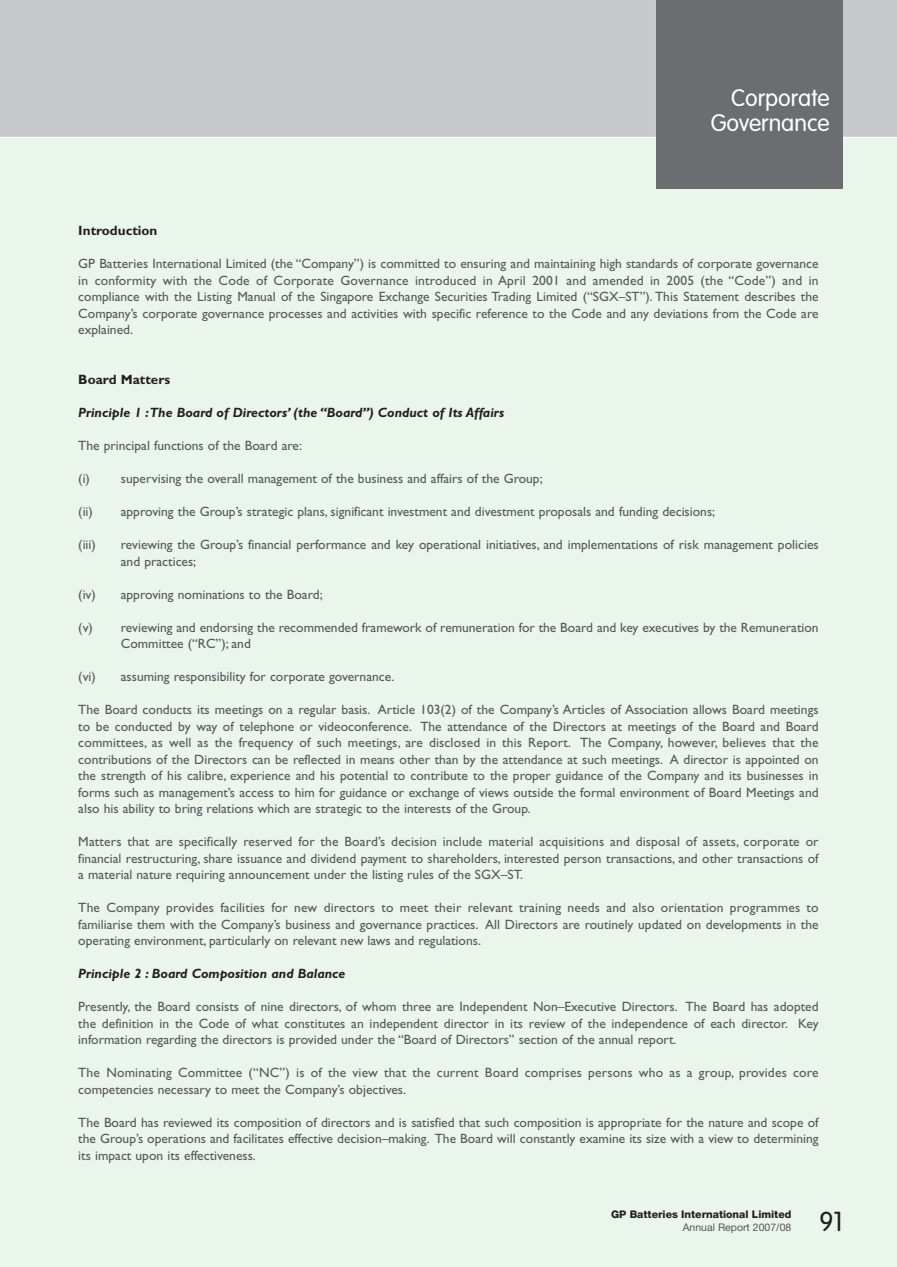
<style>
.page{position:relative;width:897px;height:1267px;background:#fff}
.page>*{position:absolute;margin:0;border:0;box-sizing:border-box;transform-origin:0 0}
.t1{font:300 27px "VAG Rounded Std";color:#231f20}
.t2{font:300 23.55px/24.8px "VAG Rounded Std";color:#fff;text-align:right}
.t3{font:13.5px/16.5px "Gill Sans Std";color:#57585a;text-align:justify}
.t4{font:italic 700 13.5px "Gill Sans Std";color:#231f20}
.t5{font:700 13.5px "Gill Sans Std";color:#231f20}
.t6{font:800 10.5px "Helvetica Neue LT Std";color:#231f20}
.t7{font:10.5px "Helvetica Neue LT Std";color:#57585a}
</style>
<div class="page">
<hr style="left:0;top:138px;width:2px;height:1128px;background:#eaf5ec">
<div style="left:2px;top:138px;width:894px;height:1128px;background:#eaf5ec"></div>
<div style="left:7px;top:0;width:889px;height:137px;background:#c7c8ca"></div>
<div style="left:655px;top:0;width:187px;height:189px;background:#6c6d70"></div>
<svg style="left:0;top:0;width:7px;height:137px"></svg>
<h2 class="t2" style="left:710px;top:87px;width:120px">Corporate<br>Governance</h2>
<p class="t5" style="left:78px;top:226px;width:81px">Introduction</p>
<p class="t3" style="left:78px;top:257px;width:741px">GP Batteries International Limited (the “Company”) is committed to ensuring and maintaining high standards of corporate governance in conformity with the Code of Corporate Governance introduced in April 2001 and amended in 2005 (the “Code”) and in compliance with the Listing Manual of the Singapore Exchange Securities Trading Limited (“SGX–ST”). This Statement describes the Company’s corporate governance processes and activities with specific reference to the Code and any deviations from the Code are explained.</p>
<p class="t5" style="left:78px;top:374px;width:93px">Board Matters</p>
<p class="t4" style="left:78px;top:407px;width:427px">Principle 1 :The Board of Directors’ (the “Board”) Conduct of Its Affairs</p>
<p class="t3" style="left:78px;top:438px;width:225px">The principal functions of the Board are:</p>
<p class="t3" style="left:78px;top:471px;width:466px">(i) supervising the overall management of the business and affairs of the Group;</p>
<p class="t3" style="left:78px;top:504px;width:16px">(ii)</p>
<p class="t3" style="left:121px;top:504px;width:595px">approving the Group’s strategic plans, significant investment and divestment proposals and funding decisions;</p>
<p class="t3" style="left:78px;top:537px;width:19px">(iii)</p>
<p class="t3" style="left:121px;top:537px;width:699px">reviewing the Group’s financial performance and key operational initiatives, and implementations of risk management policies and practices;</p>
<p class="t3" style="left:78px;top:587px;width:19px">(iv)</p>
<p class="t3" style="left:121px;top:587px;width:203px">approving nominations to the Board;</p>
<p class="t3" style="left:121px;top:620px;width:699px;text-indent:-43px">(v) reviewing and endorsing the recommended framework of remuneration for the Board and key executives by the Remuneration<br>Committee (“RC”); and</p>
<p class="t3" style="left:78px;top:669px;width:19px">(vi)</p>
<p class="t3" style="left:121px;top:669px;width:275px">assuming responsibility for corporate governance.</p>
<p class="t3" style="left:78px;top:702px;width:741px">The Board conducts its meetings on a regular basis. Article 103(2) of the Company’s Articles of Association allows Board meetings to be conducted by way of telephone or videoconference. The attendance of the Directors at meetings of the Board and Board committees, as well as the frequency of such meetings, are disclosed in this Report. The Company, however, believes that the contributions of the Directors can be reflected in means other than by the attendance at such meetings. A director is appointed on the strength of his calibre, experience and his potential to contribute to the proper guidance of the Company and its businesses in forms such as management’s access to him for guidance or exchange of views outside the formal environment of Board Meetings and also his ability to bring relations which are strategic to the interests of the Group.</p>
<p class="t3" style="left:78px;top:834px;width:741px">Matters that are specifically reserved for the Board’s decision include material acquisitions and disposal of assets, corporate or financial restructuring, share issuance and dividend payment to shareholders, interested person transactions, and other transactions of a material nature requiring announcement under the listing rules of the SGX–ST.</p>
<p class="t3" style="left:78px;top:900px;width:741px">The Company provides facilities for new directors to meet their relevant training needs and also orientation programmes to familiarise them with the Company’s business and governance practices. All Directors are routinely updated on developments in the operating environment, particularly on relevant new laws and regulations.</p>
<p class="t4" style="left:78px;top:968px;width:268px">Principle 2 : Board Composition and Balance</p>
<p class="t3" style="left:78px;top:999px;width:741px">Presently, the Board consists of nine directors, of whom three are Independent Non–Executive Directors. The Board has adopted the definition in the Code of what constitutes an independent director in its review of the independence of each director. Key information regarding the directors is provided under the “Board of Directors” section of the annual report.</p>
<p class="t3" style="left:78px;top:1065px;width:741px">The Nominating Committee (“NC”) is of the view that the current Board comprises persons who as a group, provides core competencies necessary to meet the Company’s objectives.</p>
<p class="t3" style="left:78px;top:1115px;width:741px">The Board has reviewed its composition of directors and is satisfied that such composition is appropriate for the nature and scope of the Group’s operations and facilitates effective decision–making. The Board will constantly examine its size with a view to determining its impact upon its effectiveness.</p>
<p class="t6" style="left:611px;top:1208px;width:182px">GP Batteries International Limited</p>
<p class="t7" style="left:682px;top:1221px;width:110px">Annual Report 2007/08</p>
<h1 class="t1" style="left:819px;top:1210px;width:25px">91</h1>
</div>
